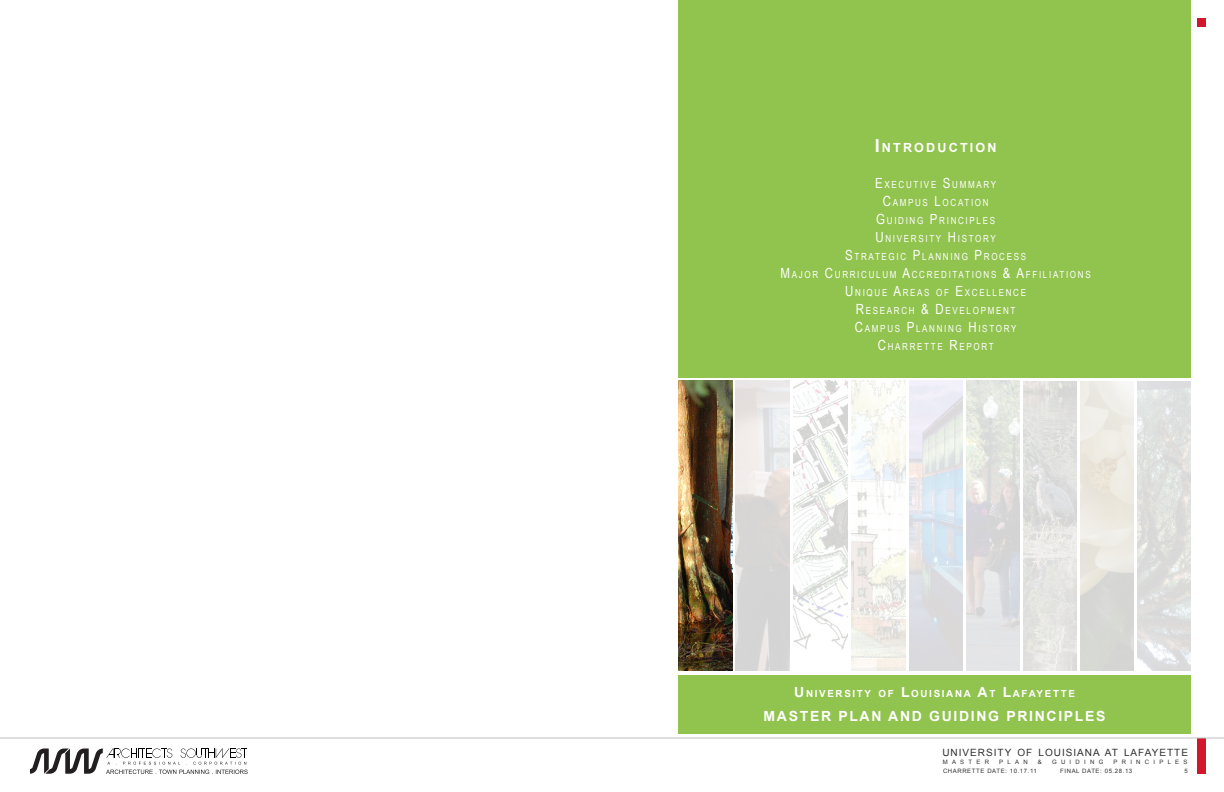
<style>
.page{position:relative;width:1224px;height:792px;background:#fff}
.page>*{position:absolute;margin:0;border:0;box-sizing:border-box;transform-origin:0 0}
.ASW_Paragraph{font:700 14px "Arial";letter-spacing:.12em;color:#fff}
.ASW_Paragraph-2{font:700 12.6px "Arial";letter-spacing:.17em;color:#fff}
.t1{font:10px "Arial";letter-spacing:.1em;color:#313030}
.ASW_Paragraph-3{font:9.8px "Arial Narrow";letter-spacing:.17em;color:#fff}
.ASW_Paragraph-4{font:700 9.8px "Arial";letter-spacing:.17em;color:#fff}
.t2{font:6px "Arial";letter-spacing:.1em;color:#313030}
.t3{font:6px/9.6px "Arial";letter-spacing:.71em;color:#313030;text-align:right}
.s1{font-size:18px}
.s2{font-size:14px}
</style>
<div class="page">
<div style="left:1197px;top:738px;width:9px;height:36px;background:#d2162c"></div>
<svg style="left:30px;top:748px;width:218px;height:26px"></svg>
<div style="left:1197px;top:18px;width:9px;height:9px;background:#d2162c"></div>
<hr style="left:0;top:738px;width:1224px;height:1px;background:#c0c0c0">
<div style="left:678px;top:675px;width:513px;height:59px;background:#91c34f"></div>
<div style="left:679px;top:0;width:512px;height:378px;background:#91c34f"></div>
<svg style="left:679px;top:380px;width:512px;height:291px"></svg>
<img style="left:679px;top:381px;width:54px;height:290px">
<p class="ASW_Paragraph-2" style="left:875px;top:140px;width:123px"><span class="s1">I</span> NTRODU CTION</p>
<p class="ASW_Paragraph-3" style="left:875px;top:178px;width:123px"><span class="s2">E</span>XECUTIVE <span class="s2">S</span>UMMARY</p>
<p class="ASW_Paragraph-3" style="left:883px;top:196px;width:107px"><span class="s2">C</span>AMPUS <span class="s2">L</span>OCATION</p>
<p class="ASW_Paragraph-3" style="left:876px;top:214px;width:108px"><span class="s2">G</span>UIDING <span class="s2">P</span> RINCIPLES</p>
<p class="ASW_Paragraph-3" style="left:876px;top:232px;width:122px"><span class="s2">U</span> NIVERSITY <span class="s2">H</span>ISTORY</p>
<p class="ASW_Paragraph-3" style="left:845px;top:250px;width:169px"><span class="s2">S</span>TRATEG IC <span class="s2">P</span>LANNING <span class="s2">P</span> ROCESS</p>
<p class="ASW_Paragraph-3" style="left:781px;top:268px;width:311px"><span class="s2">M</span>AJOR <span class="s2">C</span>URRICULUM <span class="s2">A</span>CCREDITATIONS <span class="s2">&amp; A</span>FFILIATIONS</p>
<p class="ASW_Paragraph-3" style="left:845px;top:286px;width:142px"><span class="s2">U</span> NIQUE <span class="s2">A</span>REAS OF <span class="s2">E</span>XCELLE</p>
<p class="ASW_Paragraph-3" style="left:1006px;top:286px;width:21px">NCE</p>
<p class="ASW_Paragraph-3" style="left:856px;top:304px;width:18px"><span class="s2">R</span> ESE</p>
<p class="ASW_Paragraph-3" style="left:887px;top:304px;width:130px">ARCH <span class="s2">&amp; D</span>EVEL OPMENT</p>
<p class="ASW_Paragraph-3" style="left:855px;top:322px;width:163px"><span class="s2">C</span>AMPUS <span class="s2">P</span>LANNING <span class="s2">H</span>ISTORY</p>
<p class="ASW_Paragraph-3" style="left:878px;top:340px;width:117px"><span class="s2">C</span>H ARRETTE <span class="s2">R</span>EPORT</p>
<p class="ASW_Paragraph-4" style="left:794px;top:687px;width:282px"><span class="s2">U</span>NIVERSITY OF <span class="s2">L</span>OU ISIANA <span class="s2">A</span>T <span class="s2">L</span>AFAYETTE</p>
<p class="ASW_Paragraph" style="left:764px;top:707px;width:343px">MASTER PLAN AND GUIDING PRINCIPLES</p>
<p class="t1" style="left:942px;top:746px;width:247px">UNIVERSITY OF LOUISIANA AT LAFAYETTE</p>
<p class="t2" style="left:943px;top:758px;width:48px">MASTER</p>
<p class="t2" style="left:999px;top:758px;width:30px">PLAN</p>
<p class="t2" style="left:1038px;top:758px;width:6px">&amp;</p>
<p class="t3" style="left:1052px;top:757px;width:53px">GUIDING</p>
<p class="t3" style="left:1114px;top:757px;width:76px">PRINCIPLES<br>5</p>
<p class="t2" style="left:943px;top:767px;width:95px">CHARRETTE DATE: 10.17.11</p>
<p class="t2" style="left:1060px;top:767px;width:74px">FINAL DATE: 05.28.13</p>
</div>
